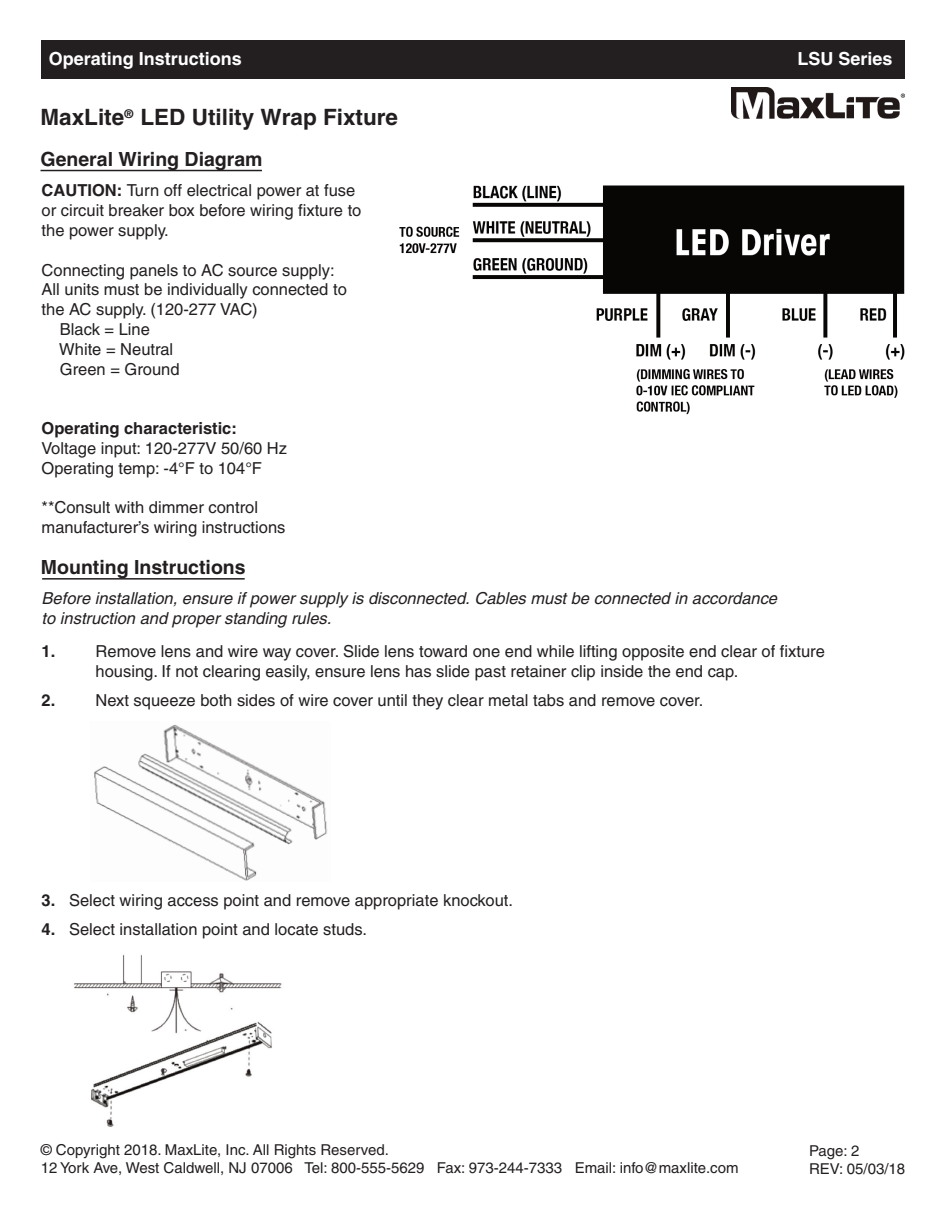
<style>
.page{position:relative;width:945px;height:1215px;background:#fff}
.page>*{position:absolute;margin:0;border:0;box-sizing:border-box;transform-origin:0 0}
.t1{font:700 22.5px "Helvetica";color:#231f20}
.t2{font:700 19.5px "Helvetica";color:#231f20}
.t3{font:700 18px "Helvetica";color:#fff}
.t4{font:16.5px/19.8px "Helvetica";color:#231f20}
.t5{font:italic 16.5px/19.8px "Helvetica";color:#231f20}
.t6{font:700 16.5px "Helvetica";color:#231f20}
.t7{font:15px/18px "Helvetica";color:#231f20}
.t8{font:700 12px "Helvetica";color:#231f20}
.s1{font-weight:700}
</style>
<div class="page">
<hr style="left:41px;top:170px;width:221px;height:1px;background:#231f20">
<img style="left:399px;top:185px;width:506px;height:230px">
<div style="left:41px;top:40px;width:864px;height:39px;background:#231f20"></div>
<img style="left:732px;top:87px;width:173px;height:32px">
<hr style="left:42px;top:578px;width:203px;height:2px;background:#231f20">
<img style="left:94px;top:725px;width:233px;height:156px">
<img style="left:74px;top:955px;width:208px;height:172px">
<p class="t3" style="left:49px;top:52px;width:195px">Operating Instructions</p>
<p class="t3" style="left:797px;top:52px;width:97px">LSU Series</p>
<h1 class="t1" style="left:40px;top:109px;width:359px">MaxLite LED Utility Wrap Fixture</h1>
<p class="t8" style="left:125px;top:110px;width:10px">®</p>
<p class="t2" style="left:40px;top:152px;width:224px">General Wiring Diagram</p>
<p class="t4" style="left:42px;top:182px;width:321px"><span class="s1">CAUTION:</span> Turn off electrical power at fuse or circuit breaker box before wiring fixture to the power supply.</p>
<p class="t4" style="left:42px;top:261px;width:294px">Connecting panels to AC source supply:</p>
<p class="t4" style="left:42px;top:281px;width:307px">All units must be individually connected to</p>
<p class="t4" style="left:42px;top:301px;width:218px">the AC supply. (120-277 VAC)</p>
<p class="t4" style="left:60px;top:321px;width:92px">Black = Line</p>
<p class="t4" style="left:59px;top:341px;width:116px">White = Neutral</p>
<p class="t4" style="left:60px;top:360px;width:121px">Green = Ground</p>
<p class="t6" style="left:42px;top:422px;width:197px">Operating characteristic:</p>
<p class="t4" style="left:42px;top:440px;width:247px">Voltage input: 120-277V 50/60 Hz<br>Operating temp: -4°F to 104°F</p>
<p class="t4" style="left:42px;top:499px;width:245px">**Consult with dimmer control manufacturer’s wiring instructions</p>
<p class="t2" style="left:41px;top:560px;width:206px">Mounting Instructions</p>
<p class="t5" style="left:42px;top:590px;width:737px">Before installation, ensure if power supply is disconnected. Cables must be connected in accordance to instruction and proper standing rules.</p>
<p class="t6" style="left:42px;top:645px;width:15px">1.</p>
<p class="t4" style="left:96px;top:643px;width:731px">Remove lens and wire way cover. Slide lens toward one end while lifting opposite end clear of fixture housing. If not clearing easily, ensure lens has slide past retainer clip inside the end cap.</p>
<p class="t6" style="left:42px;top:694px;width:15px">2.</p>
<p class="t4" style="left:96px;top:692px;width:609px">Next squeeze both sides of wire cover until they clear metal tabs and remove cover.</p>
<p class="t4" style="left:42px;top:892px;width:473px"><span class="s1">3.</span> Select wiring access point and remove appropriate knockout.</p>
<p class="t4" style="left:42px;top:921px;width:327px"><span class="s1">4.</span> Select installation point and locate studs.</p>
<p class="t7" style="left:41px;top:1142px;width:699px">© Copyright 2018. MaxLite, Inc. All Rights Reserved.<br>12 York Ave, West Caldwell, NJ 07006 Tel: 800-555-5629 Fax: 973-244-7333 Email: info@maxlite.com</p>
<p class="t7" style="left:809px;top:1143px;width:98px">Page: 2<br>REV: 05/03/18</p>
</div>
